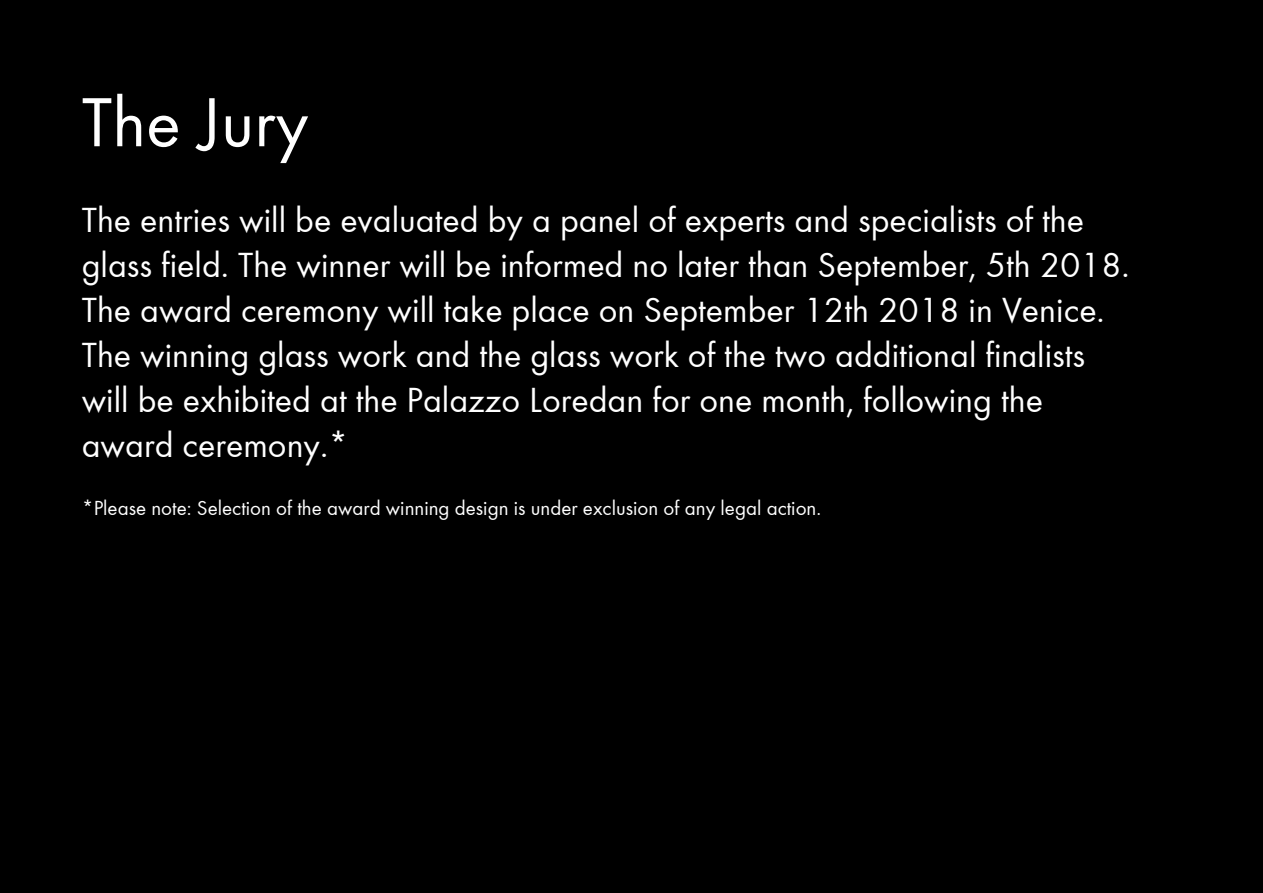
<style>
.page{position:relative;width:1263px;height:893px;background:#000}
.page>*{position:absolute;margin:0;border:0;box-sizing:border-box;transform-origin:0 0}
.t1{font:72px "Function";color:#fff}
.t2{font:36px/45px "Function";color:#fff}
.t3{font:21px "Function";color:#fff}
</style>
<div class="page">
<h1 class="t1" style="left:82px;top:81px;width:228px">The Jury</h1>
<p class="t2" style="left:82px;top:197px;width:1049px">The entries will be evaluated by a panel of experts and specialists of the glass field. The winner will be informed no later than September, 5th 2018.<br>The award ceremony will take place on September 12th 2018 in Venice.<br>The winning glass work and the glass work of the two additional finalists will be exhibited at the Palazzo Loredan for one month, following the award ceremony.*</p>
<p class="t3" style="left:82px;top:496px;width:741px">*Please note: Selection of the award winning design is under exclusion of any legal action.</p>
</div>
